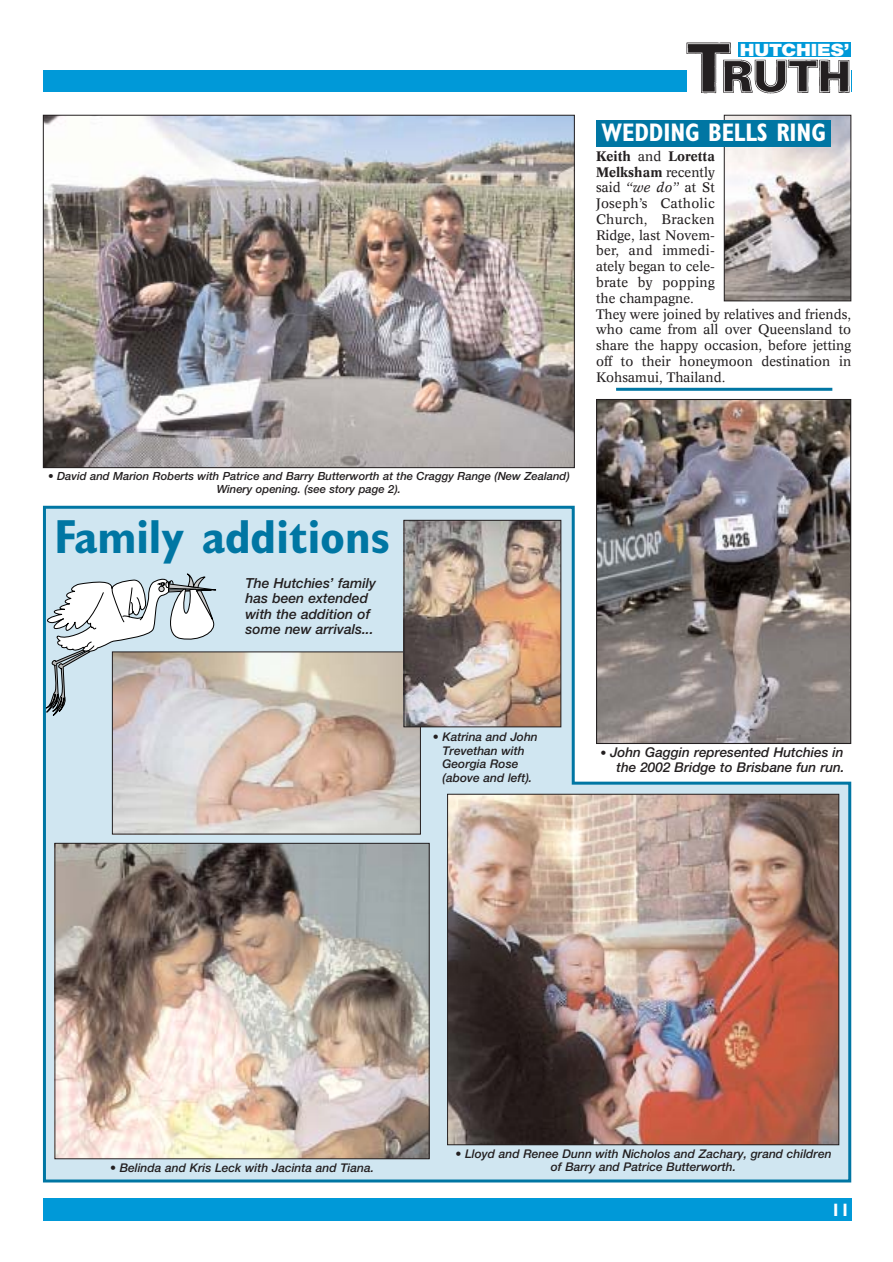
<style>
.page{position:relative;width:893px;height:1262px;background:#fff}
.page>*{position:absolute;margin:0;border:0;box-sizing:border-box;transform-origin:0 0}
.t1{font:700 condensed 48px "Gill Sans";color:#0076a3}
.t2{font:700 condensed 25.5px "Gill Sans";letter-spacing:-.005em;color:#fff;scale:.95 1}
.t3{font:700 condensed 18px "Gill Sans";color:#fff}
.t4{font:900 16.95px "Helvetica Neue";letter-spacing:-.005em;color:#fff;scale:1.15 1}
.t5{font:italic 500 13.8px/15.3px "Helvetica Neue";color:#231f20}
.t6{font:13.5px/15.8px "Concorde";color:#231f20}
.t7{font:italic 500 13.5px/15px "Helvetica Neue";color:#231f20;text-align:right}
.t8{font:italic 500 12px/13.5px "Helvetica Neue";color:#231f20}
.t9{font:italic 500 11.25px/12.3px "Helvetica Neue";color:#231f20;text-align:center}
.s1{font-weight:700}
.s2{font-style:italic}
.s3{font-family:"Concorde";font-weight:400;font-style:normal;font-size:12px}
</style>
<div class="page">
<div style="left:43px;top:1198px;width:808px;height:22px;background:#0099d8"></div>
<div style="left:43px;top:70px;width:808px;height:21px;background:#0099d8"></div>
<img style="left:686px;top:43px;width:163px;height:50px">
<div style="left:738px;top:43px;width:112px;height:14px;background:#0099d8"></div>
<img style="left:598px;top:401px;width:251px;height:105px">
<img style="left:725px;top:117px;width:124px;height:182px">
<div style="left:723px;top:115px;width:128px;height:186px;border:1px solid #231f20"></div>
<svg style="left:43px;top:506px;width:808px;height:676px;background:#b0bec6"></svg>
<img style="left:449px;top:796px;width:388px;height:347px">
<div style="left:447px;top:794px;width:392px;height:351px;border:1px solid #231f20"></div>
<img style="left:56px;top:845px;width:371px;height:312px">
<div style="left:54px;top:843px;width:375px;height:316px;border:1px solid #231f20"></div>
<img style="left:114px;top:653px;width:305px;height:179px">
<div style="left:112px;top:651px;width:309px;height:183px;border:1px solid #231f20"></div>
<img style="left:405px;top:522px;width:154px;height:203px">
<div style="left:403px;top:520px;width:158px;height:207px;border:1px solid #231f20"></div>
<svg style="left:43px;top:573px;width:186px;height:143px"></svg>
<div style="left:596px;top:120px;width:234px;height:27px;background:#0076a3"></div>
<img style="left:45px;top:117px;width:527px;height:349px">
<hr style="left:616px;top:388px;width:216px;height:3px;background:#0076a3">
<p class="t4" style="left:739px;top:44px;width:97px">HUTCHIES’</p>
<h2 class="t2" style="left:601px;top:124px;width:237px">WEDDING BELLS RING</h2>
<p class="t6" style="left:596px;top:149px;width:257px"><span class="s1">Keith</span> and <span class="s1">Loretta<br>Melksham</span> recently<br>said <span class="s2">“we do”</span> at St<br>Joseph’s Catholic<br>Church, Bracken<br>Ridge, last Novem-<br>ber, and immedi-<br>ately began to cele-<br>brate by popping<br>the champagne.<br>They were joined by relatives and friends, who came from all over Queensland to share the happy occasion, before jetting off to their honeymoon destination in<br>Kohsamui, Thailand.</p>
<p class="t9" style="left:48px;top:471px;width:523px">• David and Marion Roberts with Patrice and Barry Butterworth at the Craggy Range (New Zealand)<br>Winery opening. (see story page 2).</p>
<h1 class="t1" style="left:54px;top:520px;width:337px">Family additions</h1>
<p class="t5" style="left:245px;top:577px;width:132px">The Hutchies’ family has been extended with the addition of some new arrivals...</p>
<p class="t8" style="left:442px;top:731px;width:97px;text-indent:-10px">• Katrina and John<br>Trevethan with<br>Georgia Rose (above and left).</p>
<p class="t7" style="left:600px;top:746px;width:245px"><span class="s3">•</span> John Gaggin represented Hutchies in the 2002 Bridge to Brisbane fun run.</p>
<p class="t8" style="left:455px;top:1148px;width:378px">• Lloyd and Renee Dunn with Nicholos and Zachary, grand children</p>
<p class="t8" style="left:110px;top:1162px;width:265px">• Belinda and Kris Leck with Jacinta and Tiana.</p>
<p class="t8" style="left:550px;top:1161px;width:187px">of Barry and Patrice Butterworth.</p>
<h3 class="t3" style="left:831px;top:1203px;width:20px">11</h3>
</div>
